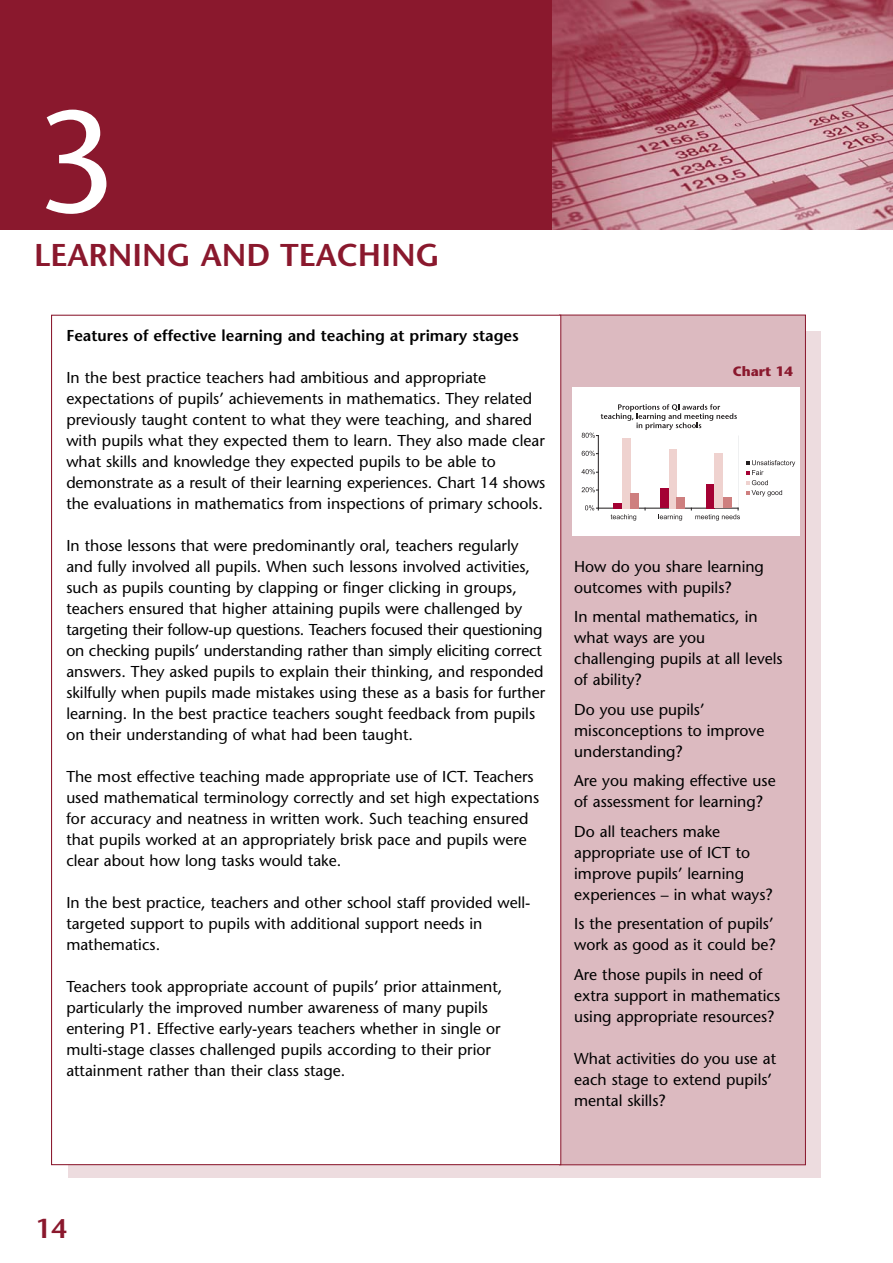
<style>
.page{position:relative;width:893px;height:1263px;background:#fff}
.page>*{position:absolute;margin:0;border:0;box-sizing:border-box;transform-origin:0 0}
.t1{font:144px "Stone Sans";color:#fff}
.t2{font:600 31.5px "Stone Sans";color:#8a182d}
.t3{font:600 27px "Stone Sans";color:#8a182d}
.t4{font:15.75px/21px "Stone Sans";color:#000}
.t5{font:600 15.75px "Stone Sans";color:#000}
.t6{font:700 13.5px "Stone Sans";color:#8a182d}
</style>
<div class="page">
<div style="left:0;top:0;width:893px;height:230px;background:#8a182d"></div>
<img style="left:553px;top:0;width:340px;height:230px">
<div style="left:68px;top:332px;width:753px;height:846px;background:linear-gradient(to right,#eddcdf,#eddcdf)"></div>
<div style="left:560px;top:315px;width:245px;height:850px;background:#dcbac0"></div>
<div style="left:52px;top:315px;width:509px;height:850px;background:#fff"></div>
<div style="left:572px;top:387px;width:227px;height:149px;background:#fff"></div>
<hr style="left:598px;top:508px;width:140px;height:1px;background:#231f20">
<hr style="left:598px;top:435px;width:1px;height:73px;background:#231f20">
<div style="left:613px;top:503px;width:9px;height:5px;background:#a40133"></div>
<div style="left:660px;top:488px;width:9px;height:20px;background:#a40133"></div>
<div style="left:706px;top:484px;width:9px;height:24px;background:#a40133"></div>
<div style="left:622px;top:438px;width:8px;height:70px;background:#efd2cf"></div>
<div style="left:669px;top:449px;width:7px;height:59px;background:#efd2cf"></div>
<div style="left:715px;top:453px;width:8px;height:55px;background:#efd2cf"></div>
<div style="left:630px;top:493px;width:9px;height:15px;background:#ce7f7f"></div>
<div style="left:676px;top:497px;width:9px;height:11px;background:#ce7f7f"></div>
<div style="left:723px;top:497px;width:9px;height:11px;background:#ce7f7f"></div>
<svg style="left:585px;top:505px;width:14px;height:5px"></svg>
<svg style="left:582px;top:487px;width:16px;height:5px"></svg>
<svg style="left:581px;top:469px;width:17px;height:5px"></svg>
<svg style="left:582px;top:451px;width:16px;height:5px"></svg>
<svg style="left:611px;top:514px;width:25px;height:7px"></svg>
<svg style="left:658px;top:514px;width:24px;height:7px"></svg>
<svg style="left:691px;top:508px;width:49px;height:13px"></svg>
<svg style="left:746px;top:460px;width:49px;height:36px"></svg>
<svg style="left:582px;top:404px;width:155px;height:34px"></svg>
<h1 class="t1" style="left:34px;top:106px;width:84px">3</h1>
<h2 class="t2" style="left:34px;top:242px;width:407px">LEARNING AND TEACHING</h2>
<p class="t5" style="left:66px;top:330px;width:454px">Features of effective learning and teaching at primary stages</p>
<p class="t4" style="left:66px;top:369px;width:480px">In the best practice teachers had ambitious and appropriate expectations of pupils’ achievements in mathematics. They related previously taught content to what they were teaching, and shared with pupils what they expected them to learn. They also made clear what skills and knowledge they expected pupils to be able to demonstrate as a result of their learning experiences. Chart 14 shows the evaluations in mathematics from inspections of primary schools.</p>
<p class="t4" style="left:66px;top:537px;width:480px">In those lessons that were predominantly oral, teachers regularly and fully involved all pupils. When such lessons involved activities, such as pupils counting by clapping or finger clicking in groups, teachers ensured that higher attaining pupils were challenged by targeting their follow-up questions. Teachers focused their questioning on checking pupils’ understanding rather than simply eliciting correct answers. They asked pupils to explain their thinking, and responded skilfully when pupils made mistakes using these as a basis for further learning. In the best practice teachers sought feedback from pupils on their understanding of what had been taught.</p>
<p class="t4" style="left:66px;top:768px;width:474px">The most effective teaching made appropriate use of ICT. Teachers used mathematical terminology correctly and set high expectations for accuracy and neatness in written work. Such teaching ensured that pupils worked at an appropriately brisk pace and pupils were clear about how long tasks would take.</p>
<p class="t4" style="left:66px;top:894px;width:466px">In the best practice, teachers and other school staff provided well&shy;targeted support to pupils with additional support needs in mathematics.</p>
<p class="t4" style="left:66px;top:978px;width:437px">Teachers took appropriate account of pupils’ prior attainment, particularly the improved number awareness of many pupils entering P1. Effective early-years teachers whether in single or multi-stage classes challenged pupils according to their prior attainment rather than their class stage.</p>
<p class="t6" style="left:733px;top:366px;width:62px">Chart 14</p>
<p class="t4" style="left:574px;top:558px;width:191px">How do you share learning outcomes with pupils?</p>
<p class="t4" style="left:574px;top:608px;width:210px">In mental mathematics, in what ways are you challenging pupils at all levels of ability?</p>
<p class="t4" style="left:574px;top:701px;width:192px">Do you use pupils’ misconceptions to improve understanding?</p>
<p class="t4" style="left:574px;top:772px;width:203px">Are you making effective use of assessment for learning?</p>
<p class="t4" style="left:574px;top:823px;width:200px">Do all teachers make appropriate use of ICT to improve pupils’ learning experiences – in what ways?</p>
<p class="t4" style="left:574px;top:915px;width:203px">Is the presentation of pupils’ work as good as it could be?</p>
<p class="t4" style="left:574px;top:966px;width:208px">Are those pupils in need of extra support in mathematics using appropriate resources?</p>
<p class="t4" style="left:574px;top:1050px;width:204px">What activities do you use at each stage to extend pupils’ mental skills?</p>
<h3 class="t3" style="left:36px;top:1218px;width:32px">14</h3>
</div>
